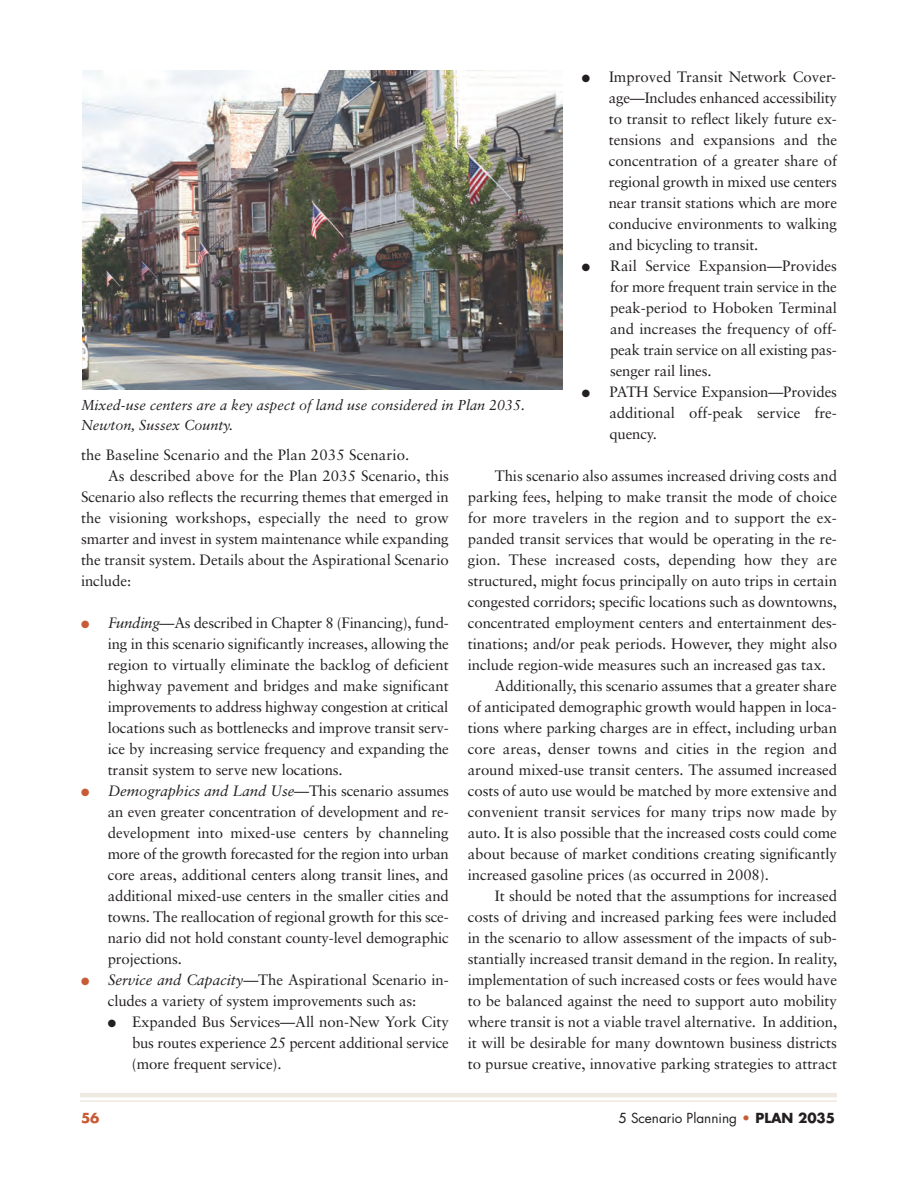
<style>
.page{position:relative;width:918px;height:1188px;background:#fff}
.page>*{position:absolute;margin:0;border:0;box-sizing:border-box;transform-origin:0 0}
.t1{font:15px/21px "Sabon";letter-spacing:-.005em;color:#231f20;text-align:justify}
.t2{font:italic 14.4px/19.5px "Sabon";color:#231f20}
.t3{font:13.5px "Futura";color:#231f20}
.t4{font:700 13.5px "Futura";color:#c75b35}
.s1{color:#c75b35}
.s2{font-style:italic}
.s3{font-style:inherit}
.s4{font-weight:700;color:#c75b35}
.s5{font-weight:700}
</style>
<div class="page">
<hr style="left:80px;top:1093px;width:757px;height:4px;background:#eee9e1">
<hr style="left:80px;top:1100px;width:757px;height:2px;background:#eee9e1">
<img style="left:82px;top:70px;width:480px;height:319px">
<p class="t1" style="left:609px;top:67px;width:230px;text-indent:-27px">● Improved Transit Network Cover&shy;age—Includes enhanced accessibility to transit to reflect likely future ex&shy;tensions and expansions and the concentration of a greater share of regional growth in mixed use centers near transit stations which are more conducive environments to walking and bicycling to transit.</p>
<p class="t1" style="left:610px;top:256px;width:228px;text-indent:-28px">● Rail Service Expansion—Provides for more frequent train service in the peak-period to Hoboken Terminal and increases the frequency of off&shy;peak train service on all existing pas&shy;senger rail lines.</p>
<p class="t1" style="left:609px;top:382px;width:229px;text-indent:-28px">● PATH Service Expansion—Provides additional off-peak service fre&shy;quency.</p>
<p class="t1" style="left:495px;top:466px;width:344px">This scenario also assumes increased driving costs and</p>
<p class="t1" style="left:468px;top:487px;width:371px">parking fees, helping to make transit the mode of choice</p>
<p class="t1" style="left:468px;top:508px;width:371px">for more travelers in the region and to support the ex-</p>
<p class="t1" style="left:468px;top:529px;width:371px">panded transit services that would be operating in the re-</p>
<p class="t1" style="left:468px;top:550px;width:371px">gion. These increased costs, depending how they are</p>
<p class="t1" style="left:468px;top:571px;width:371px">structured, might focus principally on auto trips in certain</p>
<p class="t1" style="left:468px;top:592px;width:371px">congested corridors; specific locations such as downtowns,</p>
<p class="t1" style="left:468px;top:613px;width:371px">concentrated employment centers and entertainment des-</p>
<p class="t1" style="left:468px;top:634px;width:371px">tinations; and/or peak periods. However, they might also</p>
<p class="t1" style="left:468px;top:655px;width:360px">include region-wide measures such an increased gas tax.</p>
<p class="t1" style="left:495px;top:676px;width:343px">Additionally, this scenario assumes that a greater share</p>
<p class="t1" style="left:468px;top:697px;width:371px">of anticipated demographic growth would happen in loca-</p>
<p class="t1" style="left:468px;top:718px;width:371px">tions where parking charges are in effect, including urban</p>
<p class="t1" style="left:468px;top:739px;width:371px">core areas, denser towns and cities in the region and</p>
<p class="t1" style="left:468px;top:760px;width:371px">around mixed-use transit centers. The assumed increased</p>
<p class="t1" style="left:468px;top:781px;width:371px">costs of auto use would be matched by more extensive and</p>
<p class="t1" style="left:468px;top:802px;width:371px">convenient transit services for many trips now made by</p>
<p class="t1" style="left:468px;top:823px;width:371px">auto. It is also possible that the increased costs could come</p>
<p class="t1" style="left:468px;top:844px;width:371px">about because of market conditions creating significantly</p>
<p class="t1" style="left:468px;top:865px;width:303px">increased gasoline prices (as occurred in 2008).</p>
<p class="t1" style="left:495px;top:886px;width:344px">It should be noted that the assumptions for increased</p>
<p class="t1" style="left:468px;top:907px;width:371px">costs of driving and increased parking fees were included</p>
<p class="t1" style="left:468px;top:928px;width:371px">in the scenario to allow assessment of the impacts of sub-</p>
<p class="t1" style="left:468px;top:949px;width:371px">stantially increased transit demand in the region. In reality,</p>
<p class="t1" style="left:468px;top:970px;width:371px">implementation of such increased costs or fees would have</p>
<p class="t1" style="left:468px;top:991px;width:371px">to be balanced against the need to support auto mobility</p>
<p class="t1" style="left:468px;top:1012px;width:371px">where transit is not a viable travel alternative. In addition,</p>
<p class="t1" style="left:468px;top:1033px;width:371px">it will be desirable for many downtown business districts</p>
<p class="t1" style="left:468px;top:1054px;width:371px">to pursue creative, innovative parking strategies to attract</p>
<p class="t2" style="left:81px;top:396px;width:446px">Mixed-use centers are a key aspect of land use considered in Plan 2035.<br>Newton, Sussex County.</p>
<p class="t1" style="left:81px;top:445px;width:330px">the Baseline Scenario and the Plan 2035 Scenario.</p>
<p class="t1" style="left:108px;top:466px;width:343px">As described above for the Plan 2035 Scenario, this</p>
<p class="t1" style="left:81px;top:487px;width:369px">Scenario also reflects the recurring themes that emerged in</p>
<p class="t1" style="left:81px;top:508px;width:369px">the visioning workshops, especially the need to grow</p>
<p class="t1" style="left:81px;top:529px;width:369px">smarter and invest in system maintenance while expanding</p>
<p class="t1" style="left:81px;top:550px;width:369px">the transit system. Details about the Aspirational Scenario</p>
<p class="t1" style="left:81px;top:571px;width:52px">include:</p>
<p class="t1" style="left:108px;top:613px;width:343px;text-indent:-27px"><span class="s1">●</span> <span class="s2">Funding</span>—As described in Chapter 8 (Financing), fund&shy;ing in this scenario significantly increases, allowing the region to virtually eliminate the backlog of deficient highway pavement and bridges and make significant improvements to address highway congestion at critical locations such as bottlenecks and improve transit serv&shy;ice by increasing service frequency and expanding the transit system to serve new locations.</p>
<p class="t1" style="left:108px;top:781px;width:343px;text-indent:-27px"><span class="s1">●</span> <span class="s2">Demographics and Land Use</span>—This scenario assumes an even greater concentration of development and re&shy;development into mixed-use centers by channeling more of the growth forecasted for the region into urban core areas, additional centers along transit lines, and additional mixed-use centers in the smaller cities and towns. The reallocation of regional growth for this sce&shy;nario did not hold constant county-level demographic projections.</p>
<p class="t1" style="left:81px;top:970px;width:369px;text-align:center"><span class="s1">●</span> <span class="s2">Service and Capacity</span>—The Aspirational Scenario in&shy;cludes a variety of system improvements such as:</p>
<p class="t1" style="left:132px;top:1012px;width:319px;text-indent:-24px">● Expanded Bus Services—All non-New York City bus routes experience 25 percent additional service (more frequent service).</p>
<p class="t4" style="left:81px;top:1111px;width:20px">56</p>
<p class="t3" style="left:619px;top:1112px;width:218px"><span class="s3">5</span> Scenario Planning <span class="s4">•</span> <span class="s5">PLAN 2035</span></p>
</div>
